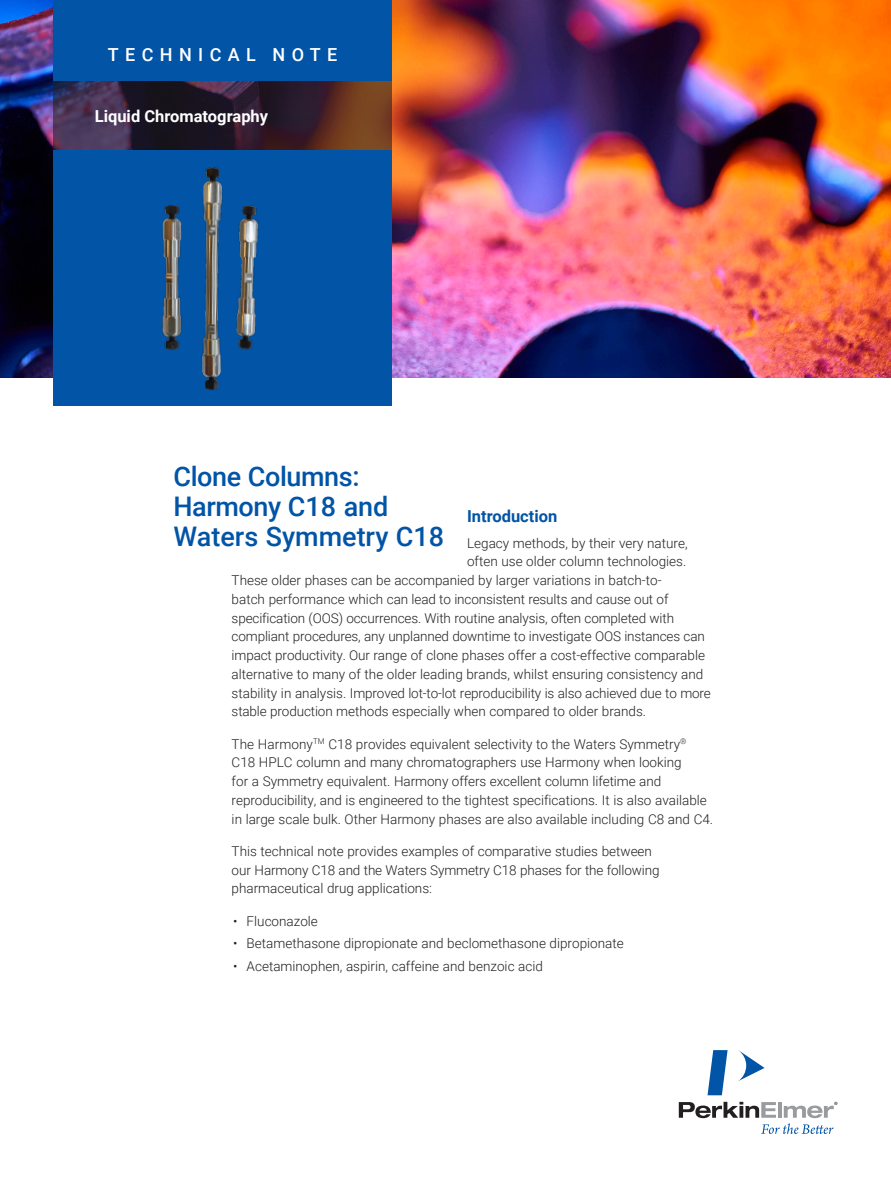
<style>
.page{position:relative;width:891px;height:1188px;background:#fff}
.page>*{position:absolute;margin:0;border:0;box-sizing:border-box;transform-origin:0 0}
.t1{font:500 27px/30px "Roboto";letter-spacing:-.01em;color:#0154a6}
.t2{font:500 18px "Roboto";letter-spacing:.355em;color:#fff}
.t3{font:700 16.5px "Roboto";color:#fff}
.t4{font:700 16.5px "Roboto";color:#0154a6}
.t5{font:300 13.5px/18.8px "Roboto";color:#231f20}
</style>
<div class="page">
<img style="left:0;top:0;width:891px;height:378px">
<svg style="left:54px;top:81px;width:338px;height:69px;background:#3c2630"></svg>
<div style="left:54px;top:150px;width:338px;height:256px;background:#0154a6"></div>
<div style="left:54px;top:0;width:338px;height:81px;background:#0154a6"></div>
<svg style="left:738px;top:1050px;width:27px;height:31px"></svg>
<svg style="left:708px;top:1050px;width:20px;height:45px"></svg>
<svg style="left:679px;top:1102px;width:158px;height:32px"></svg>
<img style="left:162px;top:167px;width:97px;height:224px">
<h2 class="t2" style="left:108px;top:42px;width:231px">TECHNICAL NOTE</h2>
<p class="t3" style="left:95px;top:105px;width:175px">Liquid Chromatography</p>
<h1 class="t1" style="left:174px;top:460px;width:272px">Clone Columns:<br>Harmony C18 and<br>Waters Symmetry C18</h1>
<p class="t4" style="left:467px;top:505px;width:92px">Introduction</p>
<p class="t5" style="left:467px;top:533px;width:222px">Legacy methods, by their very nature,</p>
<p class="t5" style="left:467px;top:552px;width:221px">often use older column technologies.</p>
<p class="t5" style="left:232px;top:570px;width:431px">These older phases can be accompanied by larger variations in batch-to-</p>
<p class="t5" style="left:232px;top:589px;width:438px">batch performance which can lead to inconsistent results and cause out of</p>
<p class="t5" style="left:232px;top:608px;width:444px">specification (OOS) occurrences. With routine analysis, often completed with</p>
<p class="t5" style="left:232px;top:627px;width:475px">compliant procedures, any unplanned downtime to investigate OOS instances can</p>
<p class="t5" style="left:232px;top:645px;width:475px">impact productivity. Our range of clone phases offer a cost-effective comparable</p>
<p class="t5" style="left:232px;top:664px;width:473px">alternative to many of the older leading brands, whilst ensuring consistency and</p>
<p class="t5" style="left:232px;top:683px;width:481px">stability in analysis. Improved lot-to-lot reproducibility is also achieved due to more</p>
<p class="t5" style="left:232px;top:702px;width:416px">stable production methods especially when compared to older brands.</p>
<p class="t5" style="left:232px;top:734px;width:483px">The Harmony<sup>TM</sup> C18 provides equivalent selectivity to the Waters Symmetry<sup>® </sup>C18 HPLC column and many chromatographers use Harmony when looking<br>for a Symmetry equivalent. Harmony offers excellent column lifetime and reproducibility, and is engineered to the tightest specifications. It is also available in large scale bulk. Other Harmony phases are also available including C8 and C4.</p>
<p class="t5" style="left:232px;top:841px;width:429px">This technical note provides examples of comparative studies between our Harmony C18 and the Waters Symmetry C18 phases for the following pharmaceutical drug applications:</p>
<p class="t5" style="left:233px;top:911px;width:86px">• Fluconazole</p>
<p class="t5" style="left:233px;top:934px;width:392px">• Betamethasone dipropionate and beclomethasone dipropionate</p>
<p class="t5" style="left:233px;top:956px;width:311px">• Acetaminophen, aspirin, caffeine and benzoic acid</p>
</div>
